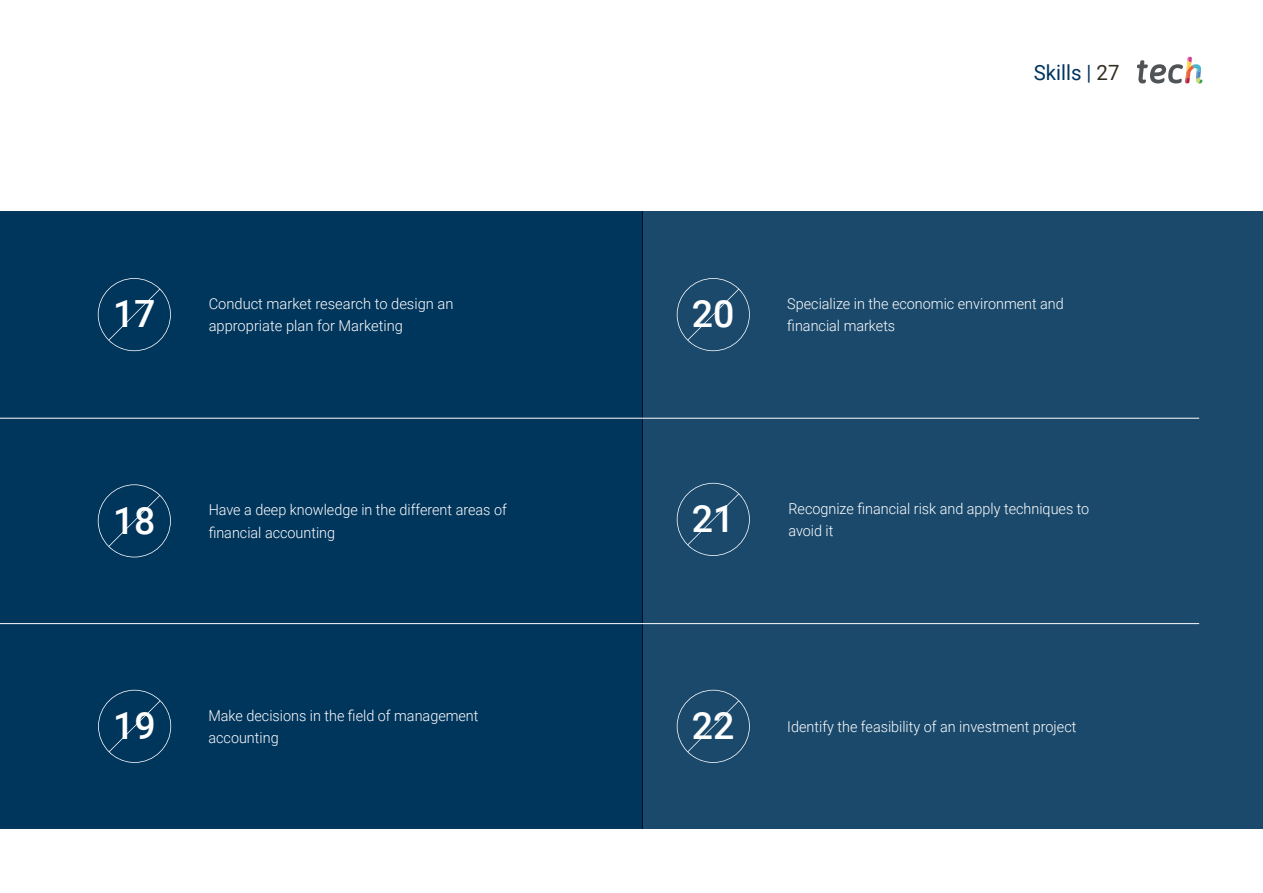
<style>
.page{position:relative;width:1263px;height:893px;background:#fff}
.page>*{position:absolute;margin:0;border:0;box-sizing:border-box;transform-origin:0 0}
.t1{font:500 37.5px "Roboto";color:#fff}
.t2{font:21px "Roboto";color:#00355e}
.t3{font:300 15px "Roboto";color:#fff;scale:.96 1}
.t4{font:300 15px "Roboto";color:#fff}
.s1{color:#312e20}
</style>
<div class="page">
<div style="left:0;top:212px;width:642px;height:617px;background:#00355c"></div>
<svg style="left:98px;top:484px;width:73px;height:73px"></svg>
<svg style="left:98px;top:278px;width:73px;height:73px"></svg>
<svg style="left:1137px;top:57px;width:65px;height:27px"></svg>
<div style="left:642px;top:212px;width:621px;height:617px;background:#1a496c"></div>
<svg style="left:98px;top:690px;width:73px;height:73px"></svg>
<svg style="left:677px;top:278px;width:73px;height:73px"></svg>
<svg style="left:677px;top:690px;width:73px;height:73px"></svg>
<svg style="left:677px;top:483px;width:73px;height:73px"></svg>
<hr style="left:0;top:418px;width:1199px;height:1px;background:#fff">
<hr style="left:0;top:623px;width:1199px;height:1px;background:#fff">
<h2 class="t2" style="left:1034px;top:57px;width:87px">Skills | <span class="s1">27</span></h2>
<h1 class="t1" style="left:113px;top:288px;width:44px">17</h1>
<p class="t4" style="left:209px;top:293px;width:246px">Conduct market research to design an</p>
<p class="t4" style="left:209px;top:316px;width:196px">appropriate plan for Marketing</p>
<h1 class="t1" style="left:692px;top:288px;width:44px">20</h1>
<p class="t3" style="left:787px;top:293px;width:290px">Specialize in the economic environment and</p>
<p class="t3" style="left:787px;top:316px;width:114px">financial markets</p>
<h1 class="t1" style="left:113px;top:494px;width:44px">18</h1>
<p class="t3" style="left:209px;top:499px;width:312px">Have a deep knowledge in the different areas of</p>
<p class="t3" style="left:209px;top:522px;width:133px">financial accounting</p>
<h1 class="t1" style="left:692px;top:492px;width:44px">21</h1>
<p class="t3" style="left:788px;top:498px;width:315px">Recognize financial risk and apply techniques to</p>
<p class="t3" style="left:788px;top:520px;width:48px">avoid it</p>
<h1 class="t1" style="left:113px;top:699px;width:44px">19</h1>
<p class="t3" style="left:208px;top:705px;width:283px">Make decisions in the field of management</p>
<p class="t3" style="left:208px;top:727px;width:75px">accounting</p>
<h1 class="t1" style="left:692px;top:699px;width:44px">22</h1>
<p class="t3" style="left:787px;top:716px;width:303px">Identify the feasibility of an investment project</p>
</div>
